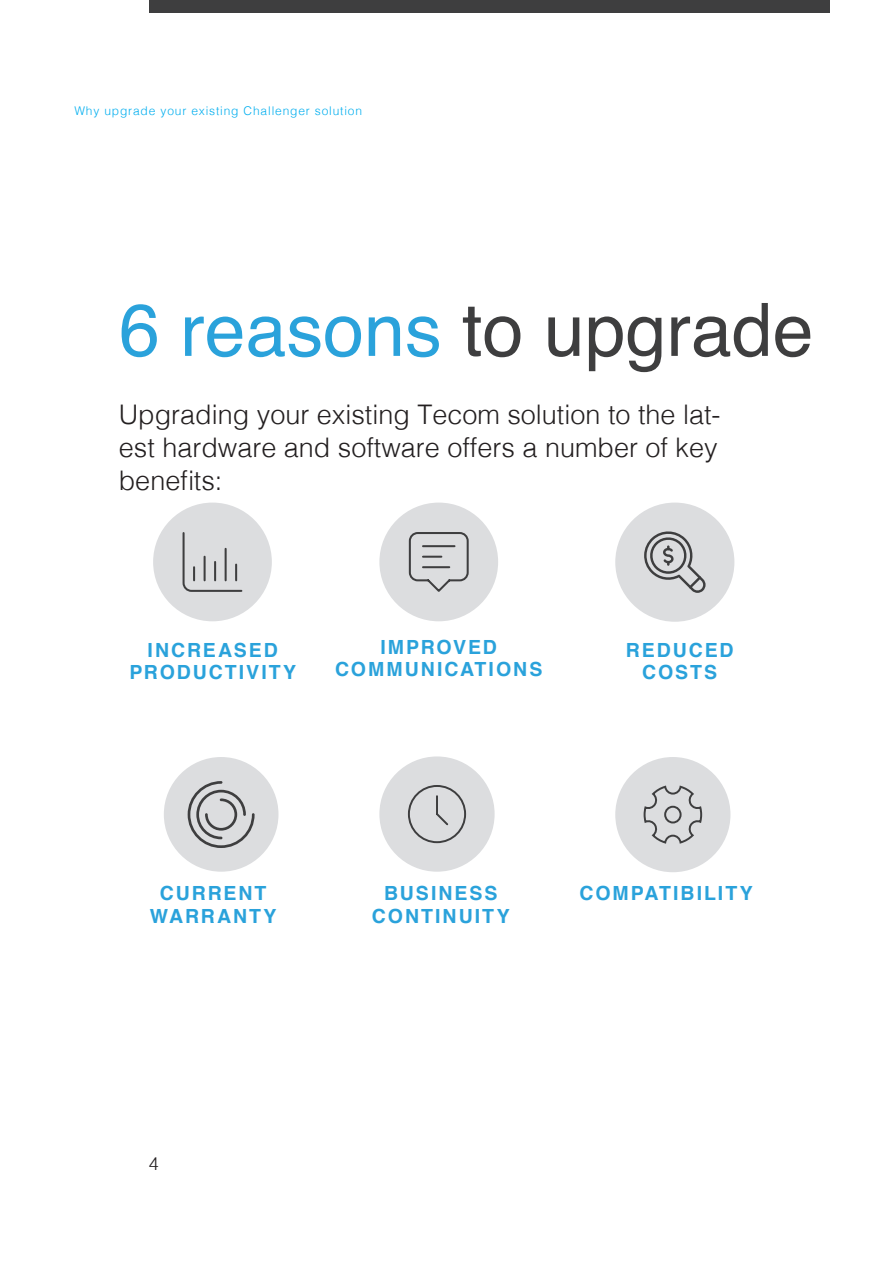
<style>
.page{position:relative;width:893px;height:1263px;background:#fff}
.page>*{position:absolute;margin:0;border:0;box-sizing:border-box;transform-origin:0 0}
.t1{font:73.5px "Helvetica";color:#3e3e3f}
.t2{font:300 27px/33px "Helvetica";color:#231f20;text-align:justify}
.t3{font:700 19.5px/22.5px "Helvetica";letter-spacing:.1em;color:#2aa2db;text-align:center}
.t4{font:300 18px "Helvetica";color:#231f20}
.t5{font:300 12px "Helvetica";letter-spacing:.07em;color:#00aeef}
.s1{color:#2aa2db}
</style>
<div class="page">
<div style="left:153px;top:503px;width:119px;height:118px;background:#dcdddf;border-radius:50%"></div>
<svg style="left:182px;top:532px;width:61px;height:60px"></svg>
<div style="left:379px;top:503px;width:119px;height:118px;background:#dcdddf;border-radius:50%"></div>
<svg style="left:408px;top:532px;width:61px;height:60px"></svg>
<div style="left:164px;top:757px;width:114px;height:115px;background:#dcdddf;border-radius:50%"></div>
<div style="left:615px;top:503px;width:119px;height:119px;background:#dcdddf;border-radius:50%"></div>
<div style="left:379px;top:756px;width:116px;height:116px;background:#dcdddf;border-radius:50%"></div>
<svg style="left:407px;top:785px;width:60px;height:59px"></svg>
<div style="left:615px;top:757px;width:115px;height:115px;background:#dcdddf;border-radius:50%"></div>
<svg style="left:643px;top:785px;width:60px;height:59px"></svg>
<hr style="left:892px;top:0;width:1px;height:1263px;background:#3e3e3f">
<svg style="left:188px;top:781px;width:67px;height:67px"></svg>
<svg style="left:644px;top:531px;width:62px;height:62px"></svg>
<div style="left:149px;top:0;width:680px;height:13px;background:#3e3e3f"></div>
<p class="t5" style="left:74px;top:100px;width:289px">Why upgrade your existing Challenger solution</p>
<p class="t1" style="left:119px;top:273px;width:696px"><span class="s1">6 reasons</span> to upgrade</p>
<p class="t2" style="left:119px;top:396px;width:603px">Upgrading your existing Tecom solution to the lat&shy;est hardware and software offers a number of key benefits:</p>
<p class="t3" style="left:129px;top:639px;width:168px">INCREASED<br>PRODUCTIVITY</p>
<p class="t3" style="left:335px;top:636px;width:209px">IMPROVED<br>COMMUNICATIONS</p>
<p class="t3" style="left:626px;top:639px;width:109px">REDUCED</p>
<p class="t3" style="left:642px;top:661px;width:77px">COSTS</p>
<p class="t3" style="left:150px;top:882px;width:128px">CURRENT<br>WARRANTY</p>
<p class="t3" style="left:372px;top:882px;width:139px">BUSINESS<br>CONTINUITY</p>
<p class="t3" style="left:579px;top:882px;width:175px">COMPATIBILITY</p>
<p class="t4" style="left:149px;top:1148px;width:12px">4</p>
</div>
